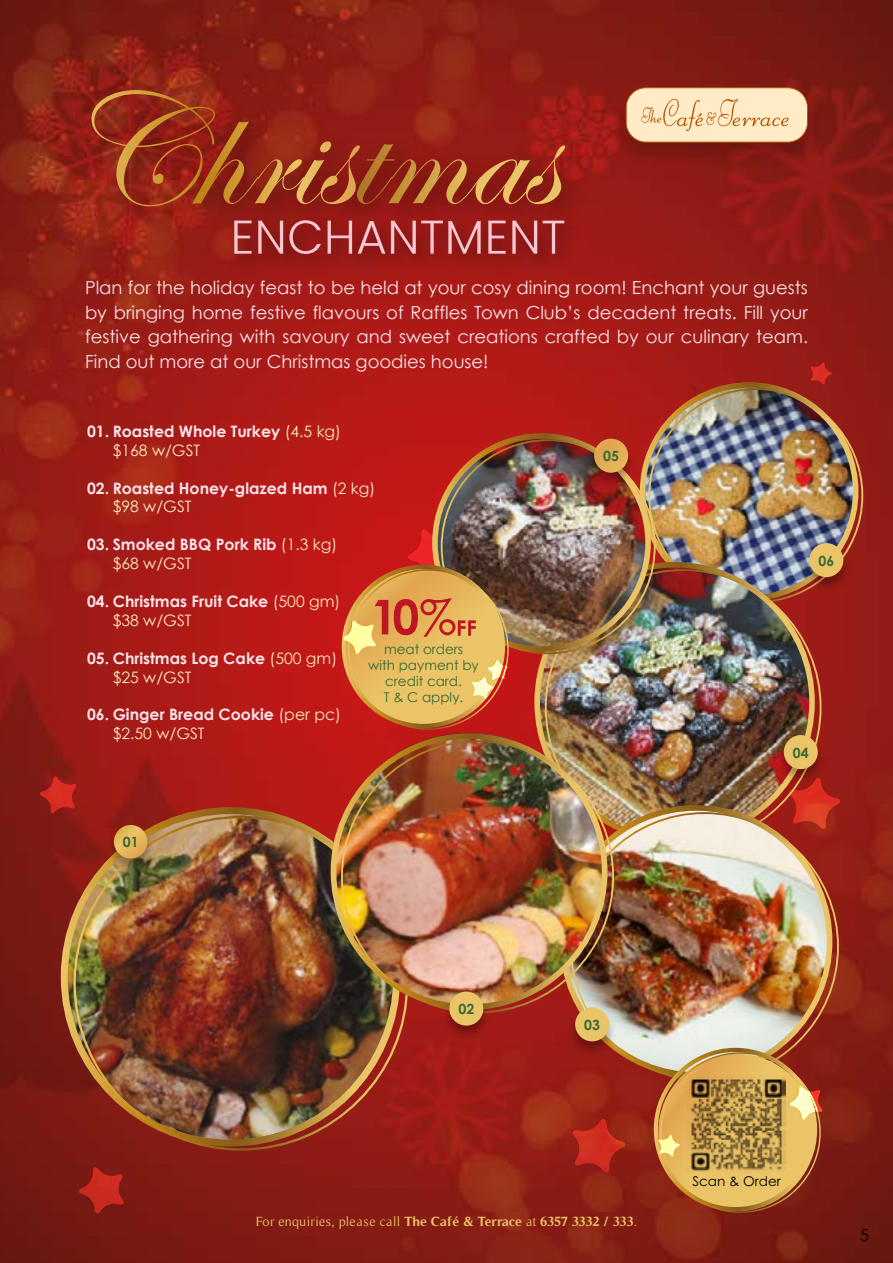
<style>
.page{position:relative;width:893px;height:1263px;background:#fff}
.page>*{position:absolute;margin:0;border:0;box-sizing:border-box;transform-origin:0 0}
.t1{font:18px/24.9px "Century Gothic";color:#fbe3ea;text-align:justify}
.t2{font:16.5px "Century Gothic Pro";color:#000}
.t3{font:700 15.75px/18.9px "Century Gothic";color:#fbe3ea}
.t4{font:700 14.1px "Century Gothic";color:#356a33}
.t5{font:700 13.5px "Timeless";color:#ebc467}
.t6{font:13.5px/15.9px "Century Gothic";color:#356a33;text-align:center}
.t7{font:13.5px "Century Gothic Pro";color:#000}
.s1{font-weight:400;color:#fce8c0}
.s2{font-weight:400}
</style>
<div class="page">
<img style="left:0;top:0;width:893px;height:1263px">
<svg style="left:572px;top:1117px;width:53px;height:55px"></svg>
<svg style="left:39px;top:776px;width:37px;height:37px"></svg>
<img style="left:69px;top:67px;width:532px;height:175px">
<svg style="left:92px;top:90px;width:473px;height:116px"></svg>
<img style="left:221px;top:207px;width:369px;height:73px">
<svg style="left:234px;top:221px;width:18px;height:33px"></svg>
<svg style="left:258px;top:221px;width:25px;height:33px"></svg>
<svg style="left:289px;top:220px;width:32px;height:34px"></svg>
<svg style="left:328px;top:221px;width:24px;height:33px"></svg>
<svg style="left:358px;top:221px;width:27px;height:33px"></svg>
<svg style="left:391px;top:221px;width:90px;height:33px"></svg>
<svg style="left:488px;top:221px;width:18px;height:33px"></svg>
<svg style="left:512px;top:221px;width:25px;height:33px"></svg>
<svg style="left:543px;top:221px;width:21px;height:33px"></svg>
<svg style="left:299px;top:491px;width:469px;height:354px;fill:#c11717"></svg>
<svg style="left:670px;top:378px;width:101px;height:42px"></svg>
<img style="left:609px;top:83px;width:216px;height:89px">
<svg style="left:626px;top:87px;width:182px;height:56px"></svg>
<svg style="left:332px;top:733px;width:272px;height:272px;fill:#be1917"></svg>
<svg style="left:810px;top:362px;width:22px;height:22px"></svg>
<svg style="left:77px;top:1167px;width:47px;height:47px"></svg>
<svg style="left:788px;top:777px;width:52px;height:52px"></svg>
<svg style="left:406px;top:529px;width:28px;height:42px"></svg>
<img style="left:64px;top:811px;width:333px;height:332px;border-radius:166px">
<img style="left:104px;top:822px;width:54px;height:54px">
<svg style="left:114px;top:825px;width:33px;height:33px"></svg>
<img style="left:643px;top:385px;width:213px;height:213px;border-radius:107px">
<div style="left:640px;top:382px;width:218px;height:219px;border:6px solid #fff;border-radius:50%"></div>
<img style="left:799px;top:540px;width:55px;height:54px">
<div style="left:809px;top:543px;width:34px;height:34px;background:#ebc467;border-radius:17px"></div>
<img style="left:537px;top:565px;width:275px;height:275px;border-radius:137px">
<img style="left:774px;top:731px;width:54px;height:55px">
<div style="left:784px;top:735px;width:34px;height:34px;background:#ebc467;border-radius:17px"></div>
<img style="left:563px;top:808px;width:267px;height:267px;border-radius:133px">
<img style="left:565px;top:1004px;width:54px;height:55px">
<div style="left:575px;top:1007px;width:34px;height:34px;background:#ebc467;border-radius:17px"></div>
<img style="left:333px;top:736px;width:272px;height:271px;border-radius:136px">
<img style="left:439px;top:988px;width:55px;height:55px">
<div style="left:449px;top:991px;width:34px;height:34px;background:#ebc467;border-radius:17px"></div>
<img style="left:435px;top:436px;width:213px;height:213px;border-radius:107px">
<div style="left:432px;top:433px;width:219px;height:219px;border:6px solid #fff;border-radius:50%"></div>
<img style="left:584px;top:435px;width:55px;height:55px">
<div style="left:594px;top:439px;width:34px;height:34px;background:#e3ab55;border-radius:17px"></div>
<svg style="left:345px;top:569px;width:157px;height:157px"></svg>
<svg style="left:394px;top:598px;width:82px;height:39px"></svg>
<div style="left:342px;top:565px;width:163px;height:163px;border:4px solid #fff;border-radius:50%"></div>
<svg style="left:342px;top:600px;width:46px;height:54px"></svg>
<svg style="left:471px;top:659px;width:37px;height:40px"></svg>
<svg style="left:658px;top:1054px;width:157px;height:157px"></svg>
<img style="left:688px;top:1075px;width:98px;height:98px">
<div style="left:654px;top:1048px;width:163px;height:163px;border:4px solid #fff;border-radius:50%"></div>
<svg style="left:788px;top:1086px;width:34px;height:34px"></svg>
<svg style="left:658px;top:1134px;width:22px;height:22px"></svg>
<p class="t1" style="left:85px;top:274px;width:724px">Plan for the holiday feast to be held at your cosy dining room! Enchant your guests by bringing home festive flavours of Raffles Town Club’s decadent treats. Fill your festive gathering with savoury and sweet creations crafted by our culinary team.<br>Find out more at our Christmas goodies house!</p>
<p class="t3" style="left:113px;top:421px;width:230px;text-indent:-26px">01. Roasted Whole Turkey <span class="s1">(4.5 kg) $168 w/GST</span></p>
<p class="t3" style="left:113px;top:478px;width:264px;text-indent:-26px">02. Roasted Honey-glazed Ham <span class="s1">(2 kg) $98 w/GST</span></p>
<p class="t3" style="left:113px;top:535px;width:226px;text-indent:-26px">03. Smoked BBQ Pork Rib <span class="s1">(1.3 kg) $68 w/GST</span></p>
<p class="t3" style="left:113px;top:591px;width:229px;text-indent:-26px">04. Christmas Fruit Cake <span class="s1">(500 gm) $38 w/GST</span></p>
<p class="t3" style="left:113px;top:648px;width:226px;text-indent:-26px">05. Christmas Log Cake <span class="s1">(500 gm) $25 w/GST</span></p>
<p class="t3" style="left:113px;top:705px;width:230px;text-indent:-26px">06. Ginger Bread Cookie <span class="s1">(per pc) $2.50 w/GST</span></p>
<p class="t6" style="left:368px;top:641px;width:112px">meat orders<br>with payment by credit card.<br>T &amp; C apply.</p>
<p class="t4" style="left:603px;top:447px;width:17px">05</p>
<p class="t4" style="left:818px;top:552px;width:17px">06</p>
<p class="t4" style="left:793px;top:744px;width:17px">04</p>
<p class="t4" style="left:123px;top:833px;width:17px">01</p>
<p class="t4" style="left:458px;top:1000px;width:17px">02</p>
<p class="t4" style="left:584px;top:1016px;width:17px">03</p>
<p class="t5" style="left:256px;top:1213px;width:383px"><span class="s2">For enquiries, please call</span> The Café &amp; Terrace <span class="s2">at</span> 6357 3332 / 333<span class="s2">.</span></p>
<p class="t7" style="left:692px;top:1173px;width:90px">Scan &amp; Order</p>
<p class="t2" style="left:860px;top:1225px;width:11px">5</p>
</div>
